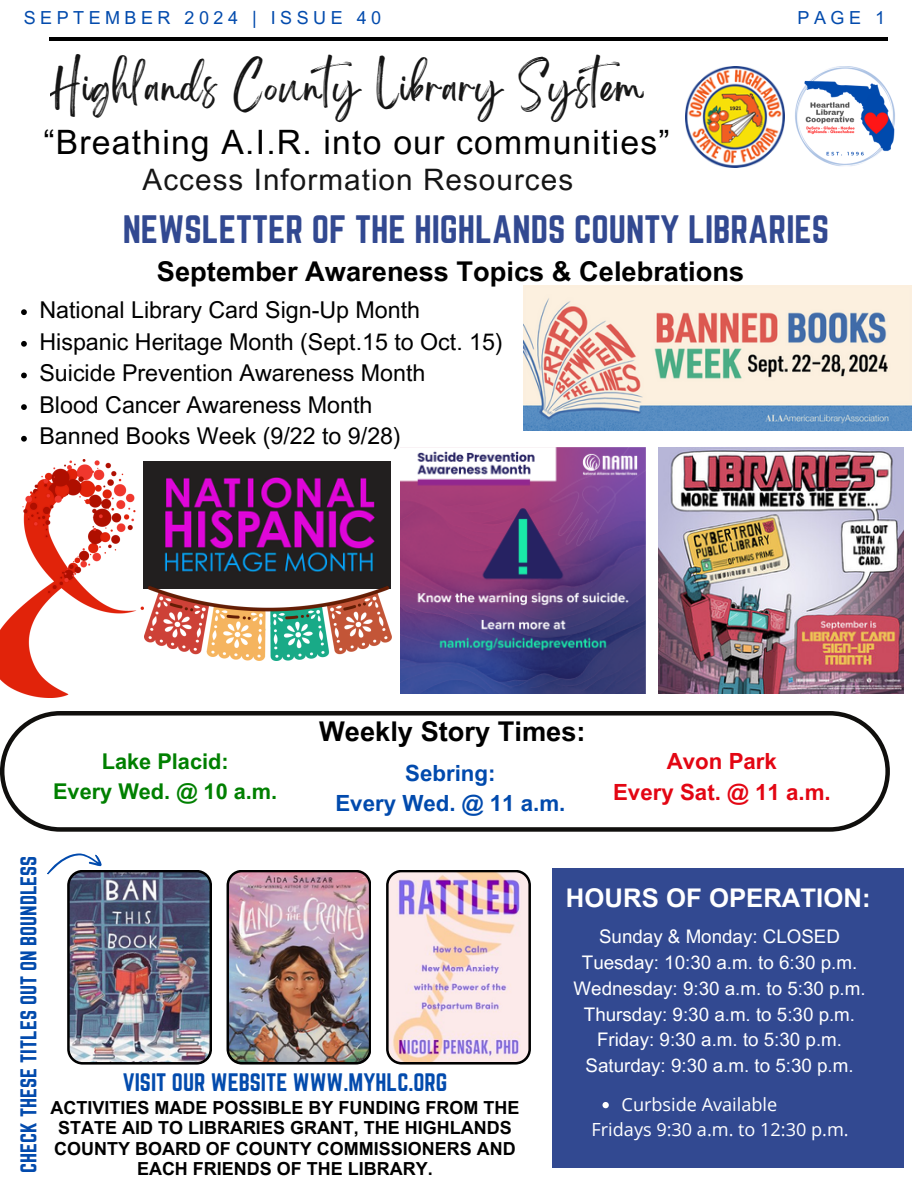
<style>
.page{position:relative;width:918px;height:1188px;background:#fff}
.page>*{position:absolute;margin:0;border:0;box-sizing:border-box;transform-origin:0 0}
.t1{font:34.95px "Brightwall";letter-spacing:.035em;color:#000}
.t2{font:34.65px "Norwester";color:#324991}
.t3{font:33.6px "Arial MT Pro";letter-spacing:.035em;color:#000}
.t4{font:29.55px "Arial MT Pro";letter-spacing:.035em;color:#000}
.t5{font:700 27.3px "Arial MT Pro";color:#000}
.t6{font:700 25.8px "Arial MT Pro";color:#fff}
.t7{font:23.25px "Arial MT Pro";color:#000}
.t8{font:700 22.35px "Arial MT Pro";color:#014aad}
.t9{font:700 22.35px "Arial MT Pro";color:#e30613}
.t10{font:22.2px "Norwester";color:#034bad}
.t11{font:700 21.75px "Arial MT Pro";color:#008000}
.t12{font:19.95px "Norwester";color:#034bad}
.t13{font:18.75px "Arial MT Pro";color:#fff}
.t14{font:18.15px "Open Sans";color:#fff}
.t15{font:700 18px/20.5px "Arial MT Pro";color:#000}
.t16{font:18px "Arial MT Pro";letter-spacing:.25em;color:#034bad}
</style>
<div class="page">
<hr style="left:49px;top:38px;width:838px;height:3px;background:#000">
<img style="left:685px;top:66px;width:99px;height:101px">
<img style="left:227px;top:870px;width:144px;height:194px">
<img style="left:795px;top:66px;width:100px;height:100px">
<div style="left:552px;top:868px;width:351px;height:299px;background:#324991"></div>
<svg style="left:603px;top:1102px;width:6px;height:6px"></svg>
<svg style="left:386px;top:870px;width:145px;height:194px;background:#ddc5cf"></svg>
<img style="left:47px;top:853px;width:165px;height:211px">
<svg style="left:0;top:711px;width:890px;height:121px"></svg>
<img style="left:523px;top:285px;width:388px;height:145px">
<img style="left:658px;top:448px;width:246px;height:245px">
<img style="left:400px;top:448px;width:245px;height:245px">
<img style="left:144px;top:462px;width:246px;height:124px">
<img style="left:0;top:459px;width:143px;height:239px">
<img style="left:144px;top:586px;width:248px;height:75px">
<svg style="left:21px;top:309px;width:6px;height:6px"></svg>
<svg style="left:21px;top:341px;width:6px;height:6px"></svg>
<svg style="left:21px;top:373px;width:6px;height:5px"></svg>
<svg style="left:21px;top:404px;width:6px;height:6px"></svg>
<svg style="left:21px;top:436px;width:6px;height:6px"></svg>
<p class="t16" style="left:24px;top:11px;width:359px">SEPTEMBER 2024 | ISSUE 40</p>
<h1 class="t1" style="left:50px;top:75px;width:595px">Highlands County Library System</h1>
<p class="t3" style="left:43px;top:129px;width:628px">“Breathing A.I.R. into our communities”</p>
<h3 class="t4" style="left:143px;top:169px;width:432px">Access Information Resources</h3>
<p class="t16" style="left:798px;top:11px;width:89px">PAGE 1</p>
<p class="t2" style="left:123px;top:209px;width:708px">NEWSLETTER OF THE HIGHLANDS COUNTY LIBRARIES</p>
<p class="t5" style="left:157px;top:261px;width:589px">September Awareness Topics &amp; Celebrations</p>
<h6 class="t7" style="left:39px;top:301px;width:382px">National Library Card Sign-Up Month</h6>
<p class="t7" style="left:39px;top:333px;width:465px">Hispanic Heritage Month (Sept.15 to Oct. 15)</p>
<h4 class="t7" style="left:39px;top:364px;width:387px">Suicide Prevention Awareness Month</h4>
<p class="t7" style="left:39px;top:396px;width:334px">Blood Cancer Awareness Month</p>
<p class="t7" style="left:39px;top:428px;width:363px">Banned Books Week (9/22 to 9/28)</p>
<p class="t11" style="left:102px;top:753px;width:128px">Lake Placid:</p>
<p class="t11" style="left:53px;top:783px;width:226px">Every Wed. @ 10 a.m.</p>
<p class="t5" style="left:319px;top:721px;width:268px">Weekly Story Times:</p>
<p class="t8" style="left:405px;top:764px;width:92px">Sebring:</p>
<p class="t8" style="left:335px;top:795px;width:232px">Every Wed. @ 11 a.m.</p>
<p class="t9" style="left:667px;top:753px;width:112px">Avon Park</p>
<p class="t9" style="left:613px;top:784px;width:219px">Every Sat. @ 11 a.m.</p>
<p class="t12" style="left:16px;top:1173px;width:319px;rotate:-90deg">CHECK THESE TITLES OUT ON BOUNDLESS</p>
<h5 class="t10" style="left:123px;top:1069px;width:326px">VISIT OUR WEBSITE WWW.MYHLC.ORG</h5>
<p class="t15" style="left:51px;top:1099px;width:470px">ACTIVITIES MADE POSSIBLE BY FUNDING FROM THE<br>STATE AID TO LIBRARIES GRANT, THE HIGHLANDS<br>COUNTY BOARD OF COUNTY COMMISSIONERS AND</p>
<p class="t15" style="left:137px;top:1161px;width:297px">EACH FRIENDS OF THE LIBRARY.</p>
<h5 class="t6" style="left:566px;top:888px;width:306px">HOURS OF OPERATION:</h5>
<h3 class="t13" style="left:599px;top:929px;width:242px">Sunday &amp; Monday: CLOSED</h3>
<h3 class="t13" style="left:582px;top:955px;width:277px">Tuesday: 10:30 a.m. to 6:30 p.m.</h3>
<h1 class="t13" style="left:574px;top:981px;width:294px">Wednesday: 9:30 a.m. to 5:30 p.m.</h1>
<p class="t13" style="left:584px;top:1007px;width:273px">Thursday: 9:30 a.m. to 5:30 p.m.</p>
<p class="t13" style="left:597px;top:1033px;width:247px">Friday: 9:30 a.m. to 5:30 p.m.</p>
<h2 class="t13" style="left:586px;top:1059px;width:270px">Saturday: 9:30 a.m. to 5:30 p.m.</h2>
<p class="t14" style="left:622px;top:1092px;width:157px">Curbside Available</p>
<p class="t14" style="left:592px;top:1117px;width:259px">Fridays 9:30 a.m. to 12:30 p.m.</p>
</div>
